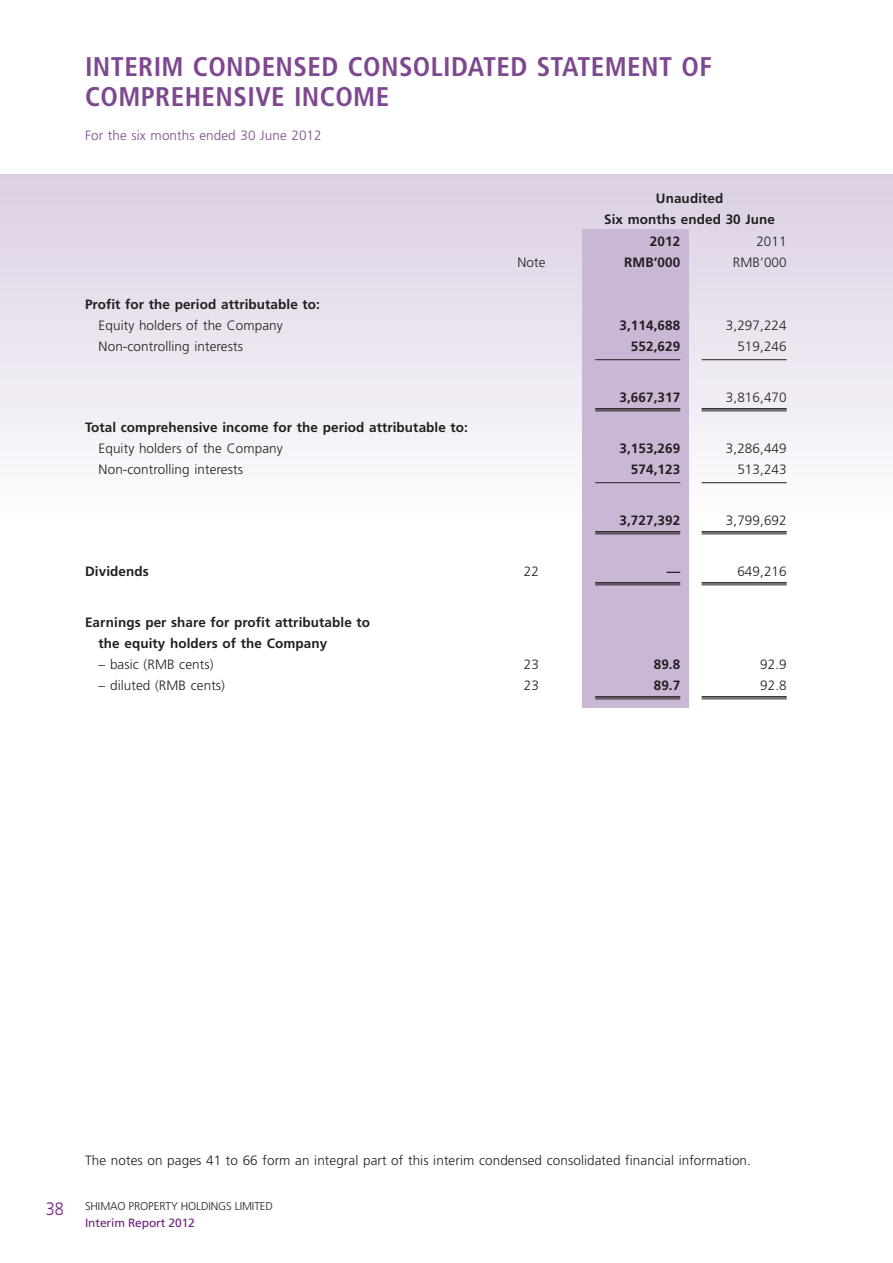
<style>
.page{position:relative;width:893px;height:1263px;background:#fff}
.page>*{position:absolute;margin:0;border:0;box-sizing:border-box;transform-origin:0 0}
.t1{font:700 condensed 27px/30px "Frutiger LT Std";letter-spacing:.015em;color:#7e4890}
.t2{font:700 13.5px/21px "Frutiger LT Std";letter-spacing:.005em;color:#231f20}
.t3{font:300 13.5px "Frutiger LT Std";letter-spacing:.005em;color:#231f20}
.t4{font:300 13.5px "Frutiger LT Std";letter-spacing:.005em;color:#7e4890}
.t5{font:12px "Frutiger LT Std";letter-spacing:-.01em;color:#6c1f7d}
.t6{font:300 11.25px "Frutiger LT Std";letter-spacing:-.01em;color:#231f20}
.s1{font-weight:300}
.s2{font-size:18px;color:#6c1f7d}
</style>
<div class="page">
<svg style="left:0;top:174px;width:893px;height:534px"></svg>
<div style="left:583px;top:230px;width:106px;height:478px;background:#cab7d5"></div>
<hr style="left:595px;top:359px;width:85px;height:1px;background:#231f20">
<hr style="left:702px;top:359px;width:85px;height:1px;background:#231f20">
<hr style="left:595px;top:408px;width:85px;height:2px;background:#231f20">
<hr style="left:595px;top:411px;width:85px;height:1px;background:#231f20">
<hr style="left:702px;top:408px;width:85px;height:2px;background:#231f20">
<hr style="left:702px;top:411px;width:85px;height:1px;background:#231f20">
<hr style="left:595px;top:482px;width:85px;height:1px;background:#231f20">
<hr style="left:702px;top:482px;width:85px;height:1px;background:#231f20">
<hr style="left:595px;top:531px;width:85px;height:2px;background:#231f20">
<hr style="left:595px;top:534px;width:85px;height:1px;background:#231f20">
<hr style="left:702px;top:531px;width:85px;height:2px;background:#231f20">
<hr style="left:702px;top:534px;width:85px;height:1px;background:#231f20">
<hr style="left:595px;top:582px;width:85px;height:2px;background:#231f20">
<hr style="left:595px;top:585px;width:85px;height:1px;background:#231f20">
<hr style="left:702px;top:582px;width:85px;height:2px;background:#231f20">
<hr style="left:702px;top:585px;width:85px;height:1px;background:#231f20">
<hr style="left:595px;top:696px;width:85px;height:2px;background:#231f20">
<hr style="left:595px;top:699px;width:85px;height:1px;background:#231f20">
<hr style="left:702px;top:696px;width:85px;height:2px;background:#231f20">
<hr style="left:702px;top:699px;width:85px;height:1px;background:#231f20">
<p class="t1" style="left:85px;top:52px;width:628px">INTERIM CONDENSED CONSOLIDATED STATEMENT OF<br>COMPREHENSIVE INCOME</p>
<p class="t4" style="left:85px;top:128px;width:238px">For the six months ended 30 June 2012</p>
<p class="t2" style="left:604px;top:187px;width:172px;text-align:center">Unaudited<br>Six months ended 30 June</p>
<p class="t2" style="left:650px;top:231px;width:32px">2012</p>
<p class="t3" style="left:756px;top:234px;width:32px">2011</p>
<p class="t2" style="left:99px;top:294px;width:223px;text-indent:-14px">Profit for the period attributable to:<br><span class="s1">Equity holders of the Company</span></p>
<p class="t3" style="left:517px;top:255px;width:30px">Note</p>
<p class="t2" style="left:624px;top:252px;width:58px">RMB’000</p>
<p class="t3" style="left:733px;top:255px;width:55px">RMB’000</p>
<p class="t2" style="left:619px;top:315px;width:62px">3,114,688</p>
<p class="t3" style="left:726px;top:318px;width:62px">3,297,224</p>
<p class="t3" style="left:99px;top:339px;width:146px">Non-controlling interests</p>
<p class="t2" style="left:631px;top:336px;width:51px">552,629</p>
<p class="t3" style="left:737px;top:339px;width:51px">519,246</p>
<p class="t2" style="left:619px;top:387px;width:62px">3,667,317</p>
<p class="t3" style="left:726px;top:390px;width:62px">3,816,470</p>
<p class="t2" style="left:99px;top:417px;width:371px;text-indent:-14px">Total comprehensive income for the period attributable to:<br><span class="s1">Equity holders of the Company</span></p>
<p class="t2" style="left:619px;top:438px;width:62px">3,153,269</p>
<p class="t3" style="left:726px;top:441px;width:62px">3,286,449</p>
<p class="t3" style="left:99px;top:462px;width:146px">Non-controlling interests</p>
<p class="t2" style="left:631px;top:459px;width:51px">574,123</p>
<p class="t3" style="left:737px;top:462px;width:51px">513,243</p>
<p class="t2" style="left:619px;top:510px;width:62px">3,727,392</p>
<p class="t3" style="left:726px;top:513px;width:62px">3,799,692</p>
<p class="t2" style="left:85px;top:561px;width:65px">Dividends</p>
<p class="t3" style="left:524px;top:564px;width:17px">22</p>
<p class="t2" style="left:667px;top:561px;width:15px">—</p>
<p class="t3" style="left:737px;top:564px;width:51px">649,216</p>
<p class="t2" style="left:99px;top:612px;width:273px;text-indent:-14px">Earnings per share for profit attributable to the equity holders of the Company</p>
<p class="t3" style="left:99px;top:657px;width:116px">– basic (RMB cents)</p>
<p class="t3" style="left:524px;top:657px;width:17px">23</p>
<p class="t2" style="left:654px;top:654px;width:28px">89.8</p>
<p class="t3" style="left:760px;top:657px;width:28px">92.9</p>
<p class="t3" style="left:99px;top:678px;width:128px">– diluted (RMB cents)</p>
<p class="t3" style="left:524px;top:678px;width:17px">23</p>
<p class="t2" style="left:654px;top:675px;width:28px">89.7</p>
<p class="t3" style="left:760px;top:678px;width:28px">92.8</p>
<p class="t3" style="left:85px;top:1153px;width:667px">The notes on pages 41 to 66 form an integral part of this interim condensed consolidated financial information.</p>
<p class="t6" style="left:46px;top:1200px;width:228px"><span class="s2">38</span> SHIMAO PROPERTY HOLDINGS LIMITED</p>
<p class="t5" style="left:85px;top:1215px;width:111px">Interim Report 2012</p>
</div>
